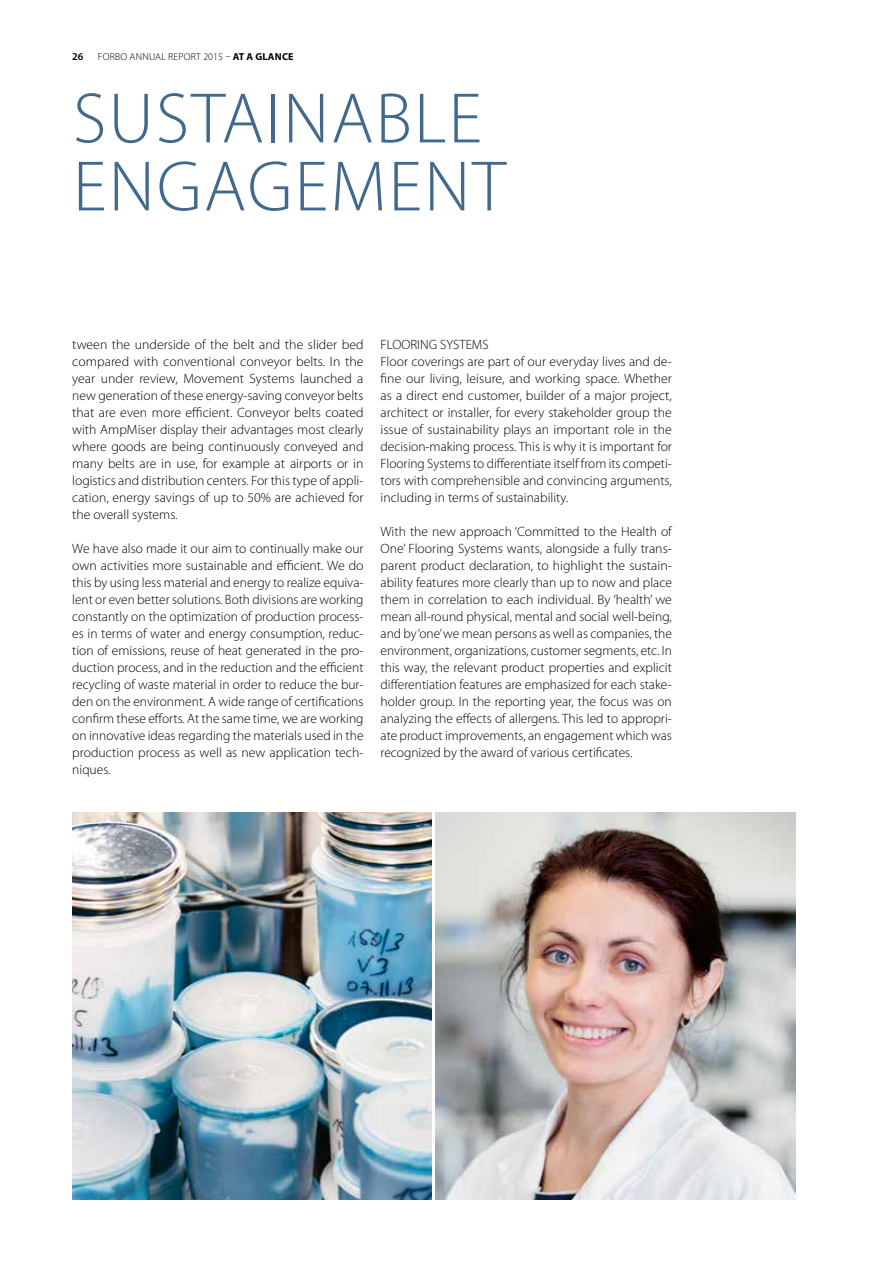
<style>
.page{position:relative;width:893px;height:1263px;background:#fff}
.page>*{position:absolute;margin:0;border:0;box-sizing:border-box;transform-origin:0 0}
.t1{font:300 72px/68.1px "Myriad Pro";letter-spacing:.03em;color:#40698d}
.t2{font:300 13.5px/17px "Myriad Pro";color:#000;text-align:justify}
.t3{font:600 10.5px "Myriad Pro";color:#000}
.t4{font:300 10.2px "Myriad Pro";letter-spacing:.02em;color:#000}
.s1{font-weight:700}
</style>
<div class="page">
<img style="left:436px;top:812px;width:359px;height:387px">
<img style="left:72px;top:812px;width:360px;height:387px">
<p class="t3" style="left:72px;top:50px;width:13px">26</p>
<p class="t4" style="left:98px;top:51px;width:197px">FORBO ANNUAL REPORT 2015 – <span class="s1">AT A GLANCE</span></p>
<h1 class="t1" style="left:73px;top:86px;width:434px">SUSTAINABLE<br>ENGAGEMENT</h1>
<p class="t2" style="left:72px;top:336px;width:293px">tween the underside of the belt and the slider bed compared with conventional conveyor belts. In the year under review, Movement Systems launched a new generation of these energy-saving conveyor belts that are even more efficient. Conveyor belts coated with AmpMiser display their advantages most clearly where goods are being continuously conveyed and many belts are in use, for example at airports or in logistics and distribution centers. For this type of appli&shy;cation, energy savings of up to 50% are achieved for the overall systems.</p>
<p class="t2" style="left:72px;top:540px;width:293px">We have also made it our aim to continually make our own activities more sustainable and efficient. We do this by using less material and energy to realize equiva&shy;lent or even better solutions. Both divisions are working constantly on the optimization of production process&shy;es in terms of water and energy consumption, reduc&shy;tion of emissions, reuse of heat generated in the pro&shy;duction process, and in the reduction and the efficient recycling of waste material in order to reduce the bur&shy;den on the environment. A wide range of certifications confirm these efforts. At the same time, we are working on innovative ideas regarding the materials used in the production process as well as new application tech&shy;niques.</p>
<p class="t2" style="left:381px;top:336px;width:293px;text-align:left">FLOORING SYSTEMS<br>Floor coverings are part of our everyday lives and de&shy;fine our living, leisure, and working space. Whether as a direct end customer, builder of a major project, architect or installer, for every stakeholder group the issue of sustainability plays an important role in the decision-making process. This is why it is important for Flooring Systems to differentiate itself from its competi&shy;tors with comprehensible and convincing arguments, including in terms of sustainability.</p>
<p class="t2" style="left:381px;top:523px;width:293px">With the new approach ‘Committed to the Health of One’ Flooring Systems wants, alongside a fully trans&shy;parent product declaration, to highlight the sustain&shy;ability features more clearly than up to now and place them in correlation to each individual. By ‘health’ we mean all-round physical, mental and social well-being, and by ‘one’ we mean persons as well as companies, the environment, organizations, customer segments, etc. In this way, the relevant product properties and explicit differentiation features are emphasized for each stake&shy;holder group. In the reporting year, the focus was on analyzing the effects of allergens. This led to appropri&shy;ate product improvements, an engagement which was recognized by the award of various certificates.</p>
</div>
